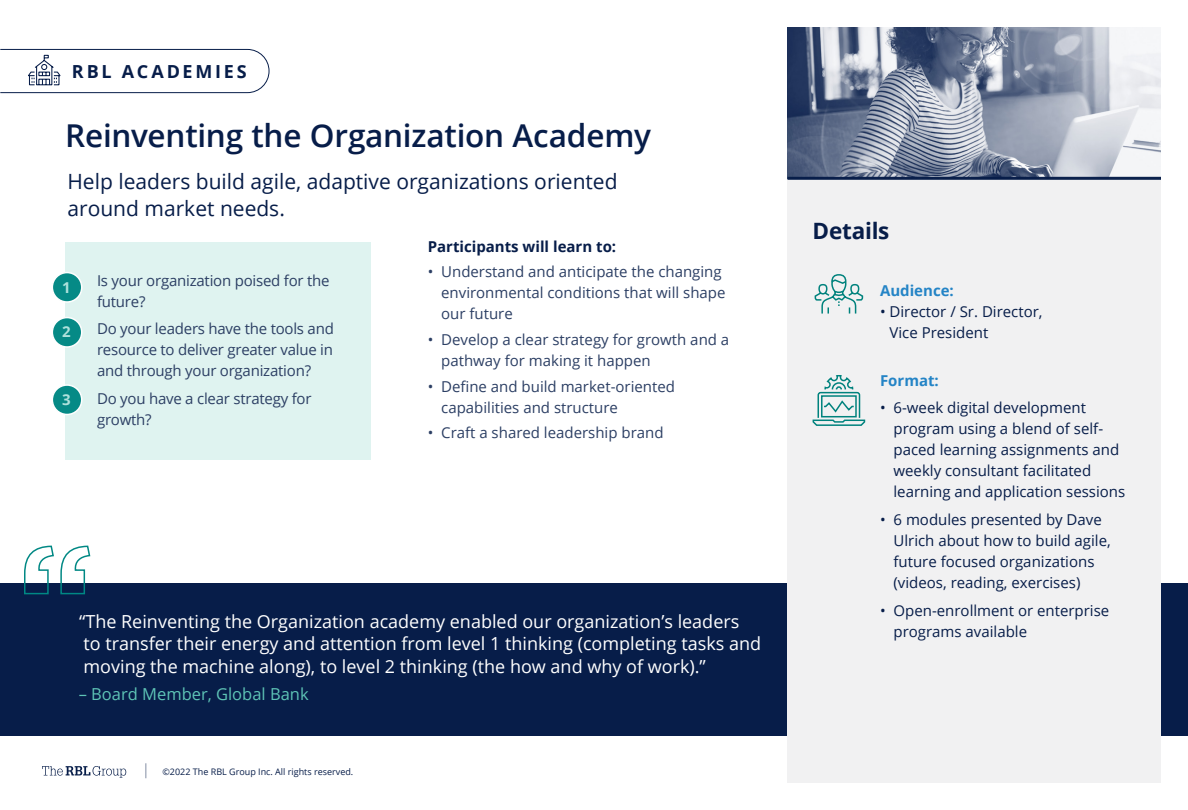
<style>
.page{position:relative;width:1188px;height:810px;background:#fff}
.page>*{position:absolute;margin:0;border:0;box-sizing:border-box;transform-origin:0 0}
.t1{font:600 31.5px "Open Sans";letter-spacing:-.01em;color:#071d49}
.t2{font:700 22.5px "Open Sans";letter-spacing:-.01em;color:#071d49}
.t3{font:21px/27px "Open Sans";color:#071d49}
.t4{font:18px/22.5px "Open Sans";color:#fff}
.t5{font:700 18px "Open Sans";letter-spacing:.155em;color:#071d49}
.t6{font:16.5px "Open Sans";color:#5ec4b6}
.t7{font:15px/21px "Open Sans";color:#2c3f64}
.t8{font:15px/21px "Open Sans";color:#071d49}
.t9{font:700 15px "Open Sans";color:#071d49}
.t10{font:700 15px "Open Sans";color:#2484c6}
.t11{font:700 15px "Open Sans";color:#aee1db}
.t12{font:9px "Open Sans";color:#071d49}
</style>
<div class="page">
<svg style="left:42px;top:766px;width:84px;height:12px"></svg>
<svg style="left:145px;top:763px;width:1px;height:15px"></svg>
<hr style="left:0;top:583px;width:1px;height:152px;background:#071d49">
<div style="left:66px;top:243px;width:305px;height:217px;background:#dff3f0"></div>
<div style="left:52px;top:273px;width:30px;height:29px;background:#008884;border-radius:50%"></div>
<div style="left:52px;top:272px;width:30px;height:31px;border:2px solid #fff;border-radius:50%"></div>
<div style="left:52px;top:318px;width:30px;height:29px;background:#008884;border-radius:50%"></div>
<div style="left:52px;top:317px;width:30px;height:31px;border:2px solid #fff;border-radius:50%"></div>
<div style="left:52px;top:385px;width:30px;height:29px;background:#008884;border-radius:50%"></div>
<div style="left:52px;top:384px;width:30px;height:31px;border:2px solid #fff;border-radius:50%"></div>
<div style="left:1px;top:583px;width:1187px;height:152px;background:#071d49"></div>
<div style="left:788px;top:27px;width:373px;height:756px;background:#f1f1f2"></div>
<svg style="left:24px;top:545px;width:67px;height:50px"></svg>
<img style="left:788px;top:27px;width:373px;height:150px">
<hr style="left:788px;top:177px;width:373px;height:3px;background:#071d49">
<svg style="left:814px;top:274px;width:50px;height:40px"></svg>
<svg style="left:812px;top:375px;width:54px;height:51px"></svg>
<div style="left:821px;top:395px;width:36px;height:22px;border:2px solid #00827d"></div>
<svg style="left:0;top:49px;width:270px;height:44px"></svg>
<p class="t5" style="left:72px;top:59px;width:176px">RBL ACADEMIES</p>
<h1 class="t1" style="left:65px;top:114px;width:587px">Reinventing the Organization Academy</h1>
<h3 class="t3" style="left:68px;top:167px;width:552px">Help leaders build agile, adaptive organizations oriented around market needs.</h3>
<p class="t11" style="left:62px;top:277px;width:10px">1</p>
<p class="t11" style="left:62px;top:321px;width:10px">2</p>
<p class="t11" style="left:62px;top:389px;width:10px">3</p>
<p class="t7" style="left:97px;top:269px;width:234px">Is your organization poised for the future?</p>
<p class="t7" style="left:97px;top:318px;width:238px;text-align:justify">Do your leaders have the tools and resource to deliver greater value in and through your organization?</p>
<p class="t7" style="left:97px;top:388px;width:216px">Do you have a clear strategy for growth?</p>
<p class="t9" style="left:428px;top:236px;width:190px">Participants will learn to:</p>
<p class="t7" style="left:441px;top:261px;width:286px;text-indent:-14px">• Understand and anticipate the changing environmental conditions that will shape our future</p>
<p class="t7" style="left:441px;top:329px;width:290px;text-indent:-14px">• Develop a clear strategy for growth and a pathway for making it happen</p>
<p class="t7" style="left:441px;top:375px;width:235px;text-indent:-14px">• Define and build market-oriented capabilities and structure</p>
<p class="t7" style="left:428px;top:422px;width:237px">• Craft a shared leadership brand</p>
<p class="t4" style="left:79px;top:609px;width:684px">“The Reinventing the Organization academy enabled our organization’s leaders<br>to transfer their energy and attention from level 1 thinking (completing tasks and moving the machine along), to level 2 thinking (the how and why of work).”</p>
<p class="t6" style="left:79px;top:683px;width:232px">– Board Member, Global Bank</p>
<p class="t12" style="left:162px;top:765px;width:192px">©2022 The RBL Group Inc. All rights reserved.</p>
<h2 class="t2" style="left:813px;top:215px;width:78px">Details</h2>
<p class="t10" style="left:880px;top:280px;width:75px">Audience:</p>
<p class="t8" style="left:890px;top:300px;width:154px;text-indent:-10px">• Director / Sr. Director,<br>Vice President</p>
<p class="t10" style="left:880px;top:370px;width:60px">Format:</p>
<p class="t8" style="left:894px;top:397px;width:233px;text-indent:-14px">• 6-week digital development program using a blend of self&shy;paced learning assignments and weekly consultant facilitated learning and application sessions</p>
<p class="t8" style="left:894px;top:509px;width:219px;text-indent:-14px">• 6 modules presented by Dave<br>Ulrich about how to build agile, future focused organizations (videos, reading, exercises)</p>
<p class="t8" style="left:894px;top:599px;width:217px;text-indent:-14px">• Open-enrollment or enterprise programs available</p>
</div>
